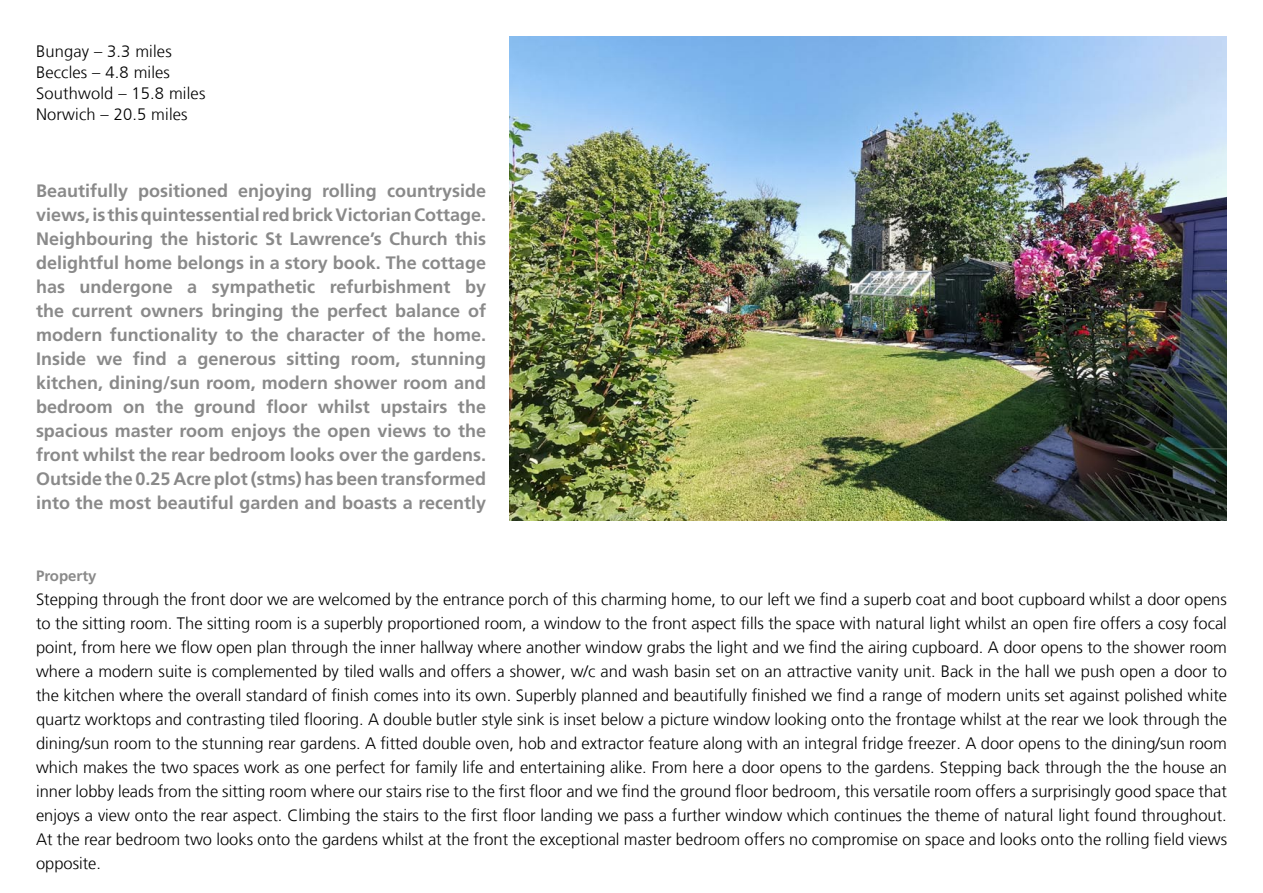
<style>
.page{position:relative;width:1263px;height:893px;background:#fff}
.page>*{position:absolute;margin:0;border:0;box-sizing:border-box;transform-origin:0 0}
.t1{font:700 18px/24px "Frutiger LT Std";color:#8a8a8a;text-align:justify}
.t2{font:300 16.5px/24px "Frutiger LT";letter-spacing:.01em;color:#000;text-align:justify}
.t3{font:700 15px "Frutiger LT Std";color:#8a8a8a}
</style>
<div class="page">
<img style="left:509px;top:36px;width:718px;height:484px">
<p class="t2" style="left:36px;top:41px;width:171px;line-height:21px;text-align:left">Bungay – 3.3 miles<br>Beccles – 4.8 miles<br>Southwold – 15.8 miles<br>Norwich – 20.5 miles</p>
<p class="t1" style="left:36px;top:178px;width:452px">Beautifully positioned enjoying rolling countryside views, is this quintessential red brick Victorian Cottage.<br>Neighbouring the historic St Lawrence’s Church this delightful home belongs in a story book. The cottage has undergone a sympathetic refurbishment by the current owners bringing the perfect balance of modern functionality to the character of the home.<br>Inside we find a generous sitting room, stunning kitchen, dining/sun room, modern shower room and bedroom on the ground floor whilst upstairs the spacious master room enjoys the open views to the front whilst the rear bedroom looks over the gardens.<br>Outside the 0.25 Acre plot (stms) has been transformed into the most beautiful garden and boasts a recently</p>
<p class="t3" style="left:36px;top:567px;width:62px">Property</p>
<p class="t2" style="left:36px;top:588px;width:1192px">Stepping through the front door we are welcomed by the entrance porch of this charming home, to our left we find a superb coat and boot cupboard whilst a door opens to the sitting room. The sitting room is a superbly proportioned room, a window to the front aspect fills the space with natural light whilst an open fire offers a cosy focal point, from here we flow open plan through the inner hallway where another window grabs the light and we find the airing cupboard. A door opens to the shower room where a modern suite is complemented by tiled walls and offers a shower, w/c and wash basin set on an attractive vanity unit. Back in the hall we push open a door to the kitchen where the overall standard of finish comes into its own. Superbly planned and beautifully finished we find a range of modern units set against polished white quartz worktops and contrasting tiled flooring. A double butler style sink is inset below a picture window looking onto the frontage whilst at the rear we look through the dining/sun room to the stunning rear gardens. A fitted double oven, hob and extractor feature along with an integral fridge freezer. A door opens to the dining/sun room which makes the two spaces work as one perfect for family life and entertaining alike. From here a door opens to the gardens. Stepping back through the the house an inner lobby leads from the sitting room where our stairs rise to the first floor and we find the ground floor bedroom, this versatile room offers a surprisingly good space that enjoys a view onto the rear aspect. Climbing the stairs to the first floor landing we pass a further window which continues the theme of natural light found throughout.<br>At the rear bedroom two looks onto the gardens whilst at the front the exceptional master bedroom offers no compromise on space and looks onto the rolling field views opposite.</p>
</div>
